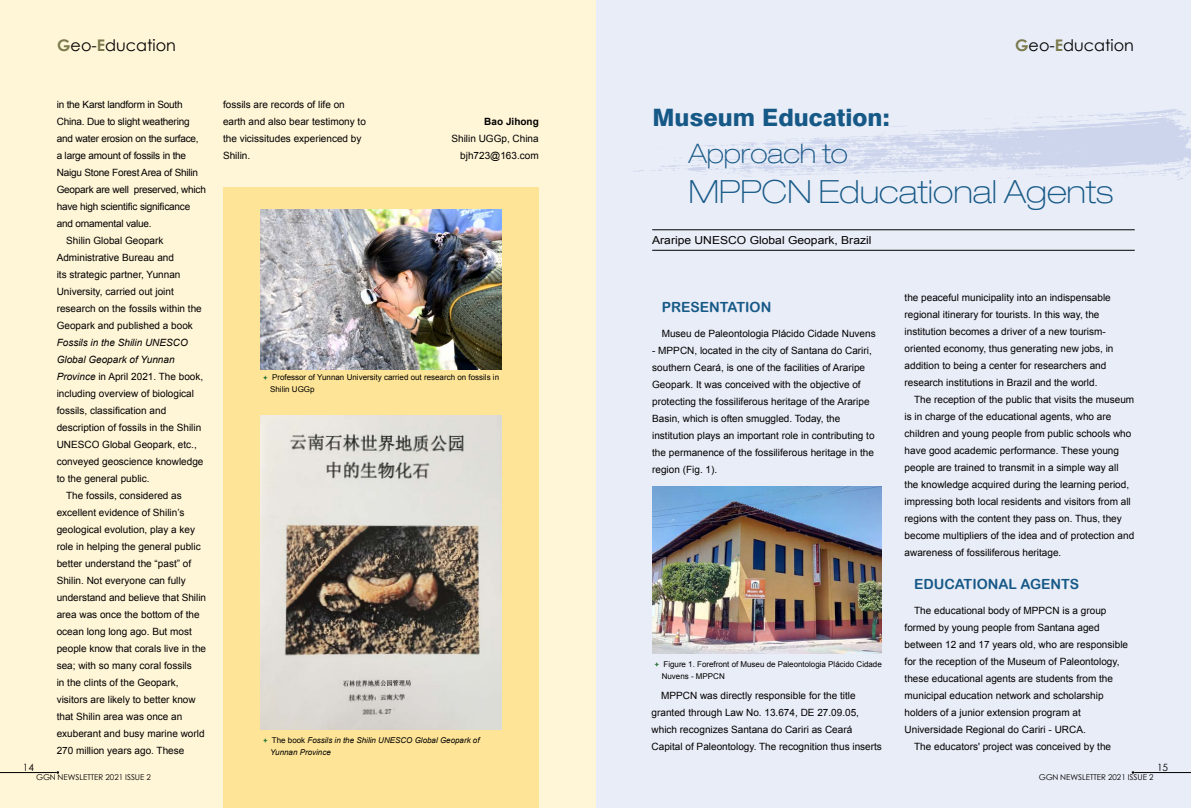
<style>
.page{position:relative;width:1191px;height:808px;background:#fff}
.page>*{position:absolute;margin:0;border:0;box-sizing:border-box;transform-origin:0 0}
.t1{font:100 expanded 32px "Helvetica Neue LT Pro";color:#165987}
.t2{font:100 expanded 27px "Helvetica Neue LT Pro";color:#165987}
.t3{font:800 24px "Swiss 721 BT";color:#165987}
.t4{font:16px "Century Gothic";color:#000}
.t5{font:14px "Arial Rounded MT Bold";color:#165987}
.t6{font:11px "Arial";color:#000;scale:1.1 1}
.t7{font:10px/17px "Arial";color:#000}
.t8{font:10px "Arial";letter-spacing:-.02em;color:#000}
.t9{font:italic 10px "Arial";color:#000}
.t10{font:10px "Arial";letter-spacing:-.025em;color:#000}
.t11{font:700 10px "Arial";color:#000}
.t12{font:10px "ST Xihei";color:#000}
.t13{font:8px/12px "Arial";color:#000}
.t14{font:italic 8px/12px "Arial";color:#000}
.t15{font:8px "ST Xihei";color:#000}
.s1{font-weight:700;color:#7b7a4c}
.s2{font-style:italic}
.s3{font-style:normal}
</style>
<div class="page">
<div style="left:595px;top:0;width:596px;height:808px;background:#e9edf7"></div>
<div style="left:0;top:0;width:595px;height:808px;background:#fff5d7"></div>
<div style="left:223px;top:187px;width:316px;height:621px;background:#fee496"></div>
<img style="left:261px;top:209px;width:240px;height:160px">
<img style="left:261px;top:416px;width:240px;height:313px">
<svg style="left:263px;top:375px;width:5px;height:5px"></svg>
<svg style="left:263px;top:738px;width:5px;height:5px"></svg>
<hr style="left:652px;top:230px;width:482px;height:1px;background:#000">
<hr style="left:652px;top:250px;width:482px;height:1px;background:#000">
<svg style="left:654px;top:662px;width:5px;height:5px"></svg>
<img style="left:652px;top:486px;width:230px;height:167px">
<svg style="left:633px;top:109px;width:558px;height:73px"></svg>
<hr style="left:0;top:772px;width:57px;height:1px;background:#000">
<hr style="left:1134px;top:772px;width:57px;height:1px;background:#000">
<h3 class="t4" style="left:57px;top:34px;width:120px"><span class="s1">G</span>eo-<span class="s1">E</span>ducation</h3>
<h3 class="t4" style="left:1015px;top:34px;width:120px"><span class="s1">G</span>eo-<span class="s1">E</span>ducation</h3>
<p class="t8" style="left:57px;top:98px;width:127px">in the Karst landform in South</p>
<p class="t8" style="left:57px;top:115px;width:134px">China. Due to slight weathering</p>
<p class="t8" style="left:57px;top:132px;width:144px">and water erosion on the surface,</p>
<p class="t8" style="left:57px;top:149px;width:131px">a large amount of fossils in the</p>
<p class="t8" style="left:57px;top:166px;width:143px">Naigu Stone Forest Area of Shilin</p>
<p class="t10" style="left:57px;top:183px;width:151px">Geopark are well preserved, which</p>
<p class="t8" style="left:57px;top:200px;width:135px">have high scientific significance</p>
<p class="t8" style="left:57px;top:217px;width:96px">and ornamental value.</p>
<p class="t7" style="left:66px;top:232px;width:99px">Shilin Global Geopark</p>
<p class="t7" style="left:57px;top:249px;width:119px">Administrative Bureau and</p>
<p class="t7" style="left:57px;top:266px;width:125px">its strategic partner, Yunnan</p>
<p class="t7" style="left:57px;top:283px;width:119px">University, carried out joint</p>
<p class="t7" style="left:57px;top:300px;width:147px">research on the fossils within the</p>
<p class="t7" style="left:57px;top:317px;width:138px">Geopark and published a book</p>
<p class="t9" style="left:57px;top:336px;width:133px">Fossils in the Shilin UNESCO</p>
<p class="t9" style="left:57px;top:353px;width:119px">Global Geopark of Yunnan</p>
<p class="t7" style="left:57px;top:368px;width:148px"><span class="s2">Province</span> in April 2021. The book,</p>
<p class="t7" style="left:57px;top:385px;width:139px">including overview of biological</p>
<p class="t7" style="left:57px;top:402px;width:111px">fossils, classification and</p>
<p class="t7" style="left:57px;top:419px;width:146px">description of fossils in the Shilin</p>
<p class="t7" style="left:57px;top:436px;width:142px">UNESCO Global Geopark, etc.,</p>
<p class="t7" style="left:57px;top:453px;width:148px">conveyed geoscience knowledge</p>
<p class="t7" style="left:57px;top:470px;width:94px">to the general public.</p>
<p class="t7" style="left:66px;top:487px;width:117px">The fossils, considered as</p>
<p class="t7" style="left:57px;top:504px;width:129px">excellent evidence of Shilin’s</p>
<p class="t7" style="left:57px;top:521px;width:140px">geological evolution, play a key</p>
<p class="t7" style="left:57px;top:538px;width:145px">role in helping the general public</p>
<p class="t7" style="left:57px;top:555px;width:136px">better understand the “past” of</p>
<p class="t7" style="left:57px;top:572px;width:130px">Shilin. Not everyone can fully</p>
<p class="t7" style="left:57px;top:589px;width:151px">understand and believe that Shilin</p>
<p class="t7" style="left:57px;top:606px;width:144px">area was once the bottom of the</p>
<p class="t7" style="left:57px;top:623px;width:137px">ocean long long ago. But most</p>
<p class="t7" style="left:57px;top:640px;width:151px">people know that corals live in the</p>
<p class="t7" style="left:57px;top:657px;width:137px">sea; with so many coral fossils</p>
<p class="t7" style="left:57px;top:674px;width:123px">in the clints of the Geopark,</p>
<p class="t7" style="left:57px;top:691px;width:140px">visitors are likely to better know</p>
<p class="t7" style="left:57px;top:708px;width:127px">that Shilin area was once an</p>
<p class="t7" style="left:57px;top:725px;width:149px">exuberant and busy marine world</p>
<p class="t7" style="left:57px;top:742px;width:129px">270 million years ago. These</p>
<p class="t7" style="left:223px;top:96px;width:144px">fossils are records of life on earth and also bear testimony to the vicissitudes experienced by<br>Shilin.</p>
<p class="t11" style="left:484px;top:115px;width:56px">Bao Jihong</p>
<p class="t7" style="left:451px;top:130px;width:89px;text-align:right">Shilin UGGp, China bjh723@163.com</p>
<p class="t13" style="left:270px;top:372px;width:230px">Professor of Yunnan University carried out research on fossils in<br>Shilin UGGp</p>
<p class="t14" style="left:270px;top:734px;width:211px"><span class="s3">The book</span> Fossils in the Shilin UNESCO Global Geopark of<br>Yunnan Province</p>
<h3 class="t3" style="left:652px;top:102px;width:239px">Museum Education:</h3>
<h2 class="t2" style="left:688px;top:137px;width:161px">Approach to</h2>
<h1 class="t1" style="left:688px;top:172px;width:426px">MPPCN Educational Agents</h1>
<p class="t6" style="left:652px;top:233px;width:201px">Araripe UNESCO Global Geopark, Brazil</p>
<h3 class="t5" style="left:661px;top:299px;width:111px">PRESENTATION</h3>
<p class="t7" style="left:661px;top:325px;width:215px">Museu de Paleontologia Plácido Cidade Nuvens</p>
<p class="t7" style="left:652px;top:342px;width:224px">- MPPCN, located in the city of Santana do Cariri, southern Ceará, is one of the facilities of Araripe Geopark. It was conceived with the objective of protecting the fossiliferous heritage of the Araripe Basin, which is often smuggled. Today, the institution plays an important role in contributing to the permanence of the fossiliferous heritage in the region (Fig. 1).</p>
<p class="t13" style="left:661px;top:658px;width:222px">Figure 1. Forefront of Museu de Paleontologia Plácido Cidade<br>Nuvens - MPPCN</p>
<p class="t7" style="left:651px;top:687px;width:232px;text-indent:10px">MPPCN was directly responsible for the title granted through Law No. 13.674, DE 27.09.05, which recognizes Santana do Cariri as Ceará Capital of Paleontology. The recognition thus inserts</p>
<p class="t7" style="left:904px;top:289px;width:210px">the peaceful municipality into an indispensable regional itinerary for tourists. In this way, the institution becomes a driver of a new tourism&shy;oriented economy, thus generating new jobs, in addition to being a center for researchers and research institutions in Brazil and the world.</p>
<p class="t7" style="left:904px;top:391px;width:231px;text-indent:10px">The reception of the public that visits the museum is in charge of the educational agents, who are children and young people from public schools who have good academic performance. These young people are trained to transmit in a simple way all the knowledge acquired during the learning period, impressing both local residents and visitors from all regions with the content they pass on. Thus, they become multipliers of the idea and of protection and awareness of fossiliferous heritage.</p>
<h3 class="t5" style="left:914px;top:576px;width:167px">EDUCATIONAL AGENTS</h3>
<p class="t7" style="left:914px;top:602px;width:194px">The educational body of MPPCN is a group</p>
<p class="t7" style="left:904px;top:619px;width:197px">formed by young people from Santana aged</p>
<p class="t7" style="left:904px;top:636px;width:225px">between 12 and 17 years old, who are responsible</p>
<p class="t7" style="left:904px;top:653px;width:216px">for the reception of the Museum of Paleontology,</p>
<p class="t7" style="left:904px;top:670px;width:210px">these educational agents are students from the</p>
<p class="t7" style="left:904px;top:687px;width:200px">municipal education network and scholarship</p>
<p class="t7" style="left:904px;top:704px;width:178px">holders of a junior extension program at</p>
<p class="t7" style="left:904px;top:721px;width:183px">Universidade Regional do Cariri - URCA.</p>
<p class="t7" style="left:914px;top:738px;width:199px">The educators' project was conceived by the</p>
<p class="t12" style="left:23px;top:760px;width:13px">14</p>
<p class="t12" style="left:1157px;top:760px;width:13px">15</p>
<p class="t15" style="left:36px;top:772px;width:117px">GGN NEWSLETTER 2021 ISSUE 2</p>
<p class="t15" style="left:1038px;top:772px;width:117px">GGN NEWSLETTER 2021 ISSUE 2</p>
</div>
